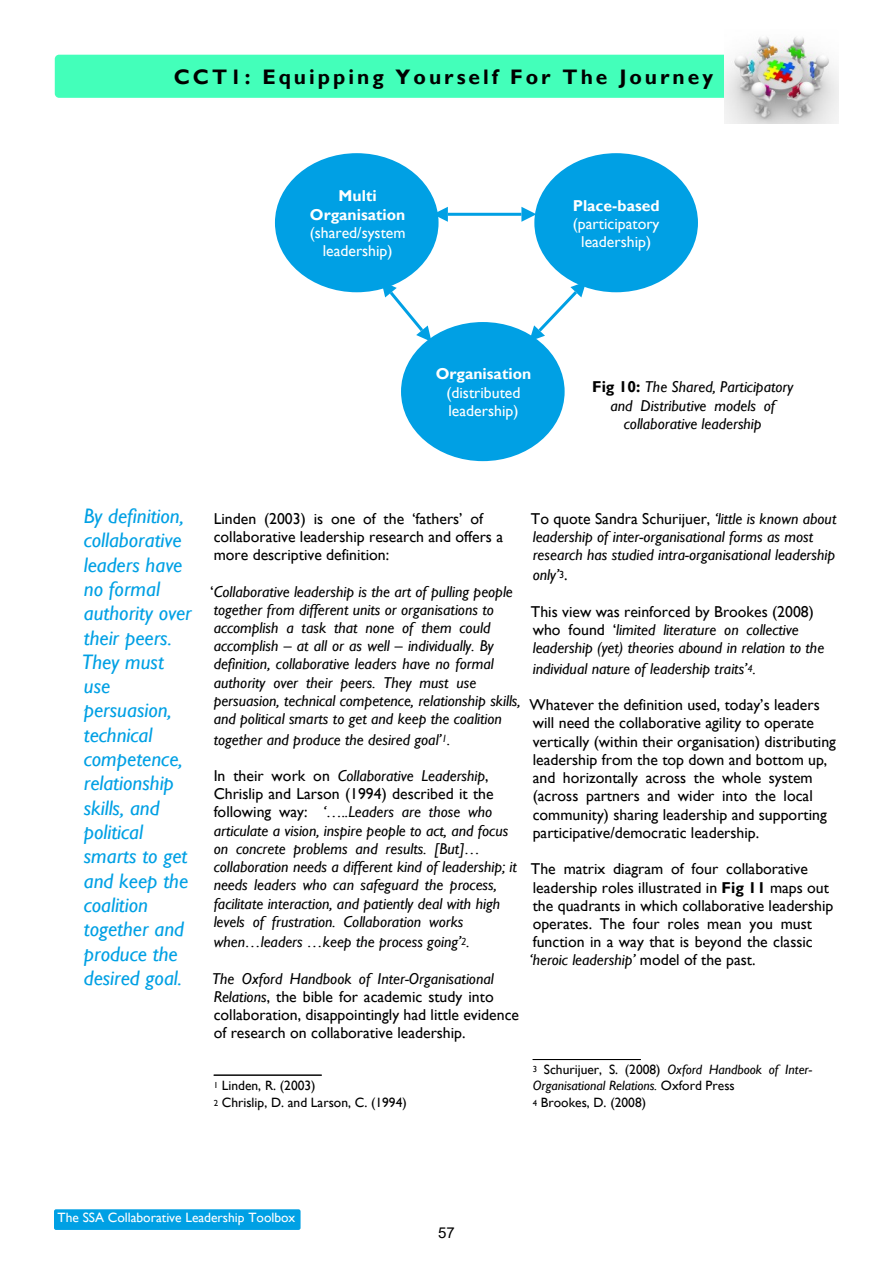
<style>
.page{position:relative;width:893px;height:1263px;background:#fff}
.page>*{position:absolute;margin:0;border:0;box-sizing:border-box;transform-origin:0 0}
.t1{font:italic 21px/24.3px "Gill Sans";color:#00a0e4}
.t2{font:700 21px "Gill Sans";letter-spacing:.145em;color:#000}
.t3{font:italic 15.75px/18.3px "Gill Sans";color:#000}
.t4{font:15.75px/18.3px "Gill Sans";color:#000}
.t5{font:15.75px/18.3px "Gill Sans";color:#fff;text-align:center}
.t6{font:700 15.75px/18.3px "Gill Sans";color:#fff;text-align:center}
.t7{font:15px "Arial";color:#000}
.t8{font:italic 13.5px/15.6px "Gill Sans";color:#000}
.t9{font:13.5px/17.4px "Gill Sans";color:#000}
.t10{font:13.5px "Gill Sans";color:#fff}
.s1{font-weight:700;font-style:normal}
.s2{font-style:normal}
.s3{font-size:10.2px}
.s4{font-style:italic}
.s5{font-size:8.85px}
.s6{font-style:normal;font-size:10.2px}
.s7{font-weight:700}
.s8{font-style:normal;font-size:8.85px}
</style>
<div class="page">
<div style="left:55px;top:55px;width:783px;height:43px;background:#43ffba;border-radius:4px"></div>
<img style="left:725px;top:37px;width:113px;height:86px">
<div style="left:54px;top:1209px;width:247px;height:21px;background:#00a0e4;border-radius:2px"></div>
<hr style="left:214px;top:1075px;width:108px;height:1px;background:#000">
<hr style="left:533px;top:1059px;width:108px;height:1px;background:#000">
<div style="left:275px;top:153px;width:164px;height:139px;background:#00a0e4;border-radius:50%"></div>
<div style="left:534px;top:153px;width:164px;height:139px;background:#00a0e4;border-radius:50%"></div>
<div style="left:401px;top:322px;width:164px;height:139px;background:#00a0e4;border-radius:50%"></div>
<svg style="left:382px;top:281px;width:49px;height:61px"></svg>
<svg style="left:529px;top:281px;width:57px;height:60px"></svg>
<hr style="left:448px;top:213px;width:73px;height:3px;background:#00a0e4">
<svg style="left:436px;top:207px;width:12px;height:15px"></svg>
<svg style="left:521px;top:207px;width:15px;height:15px"></svg>
<h1 class="t2" style="left:174px;top:69px;width:541px">CCT1: Equipping Yourself For The Journey</h1>
<p class="t6" style="left:310px;top:189px;width:97px">Multi<br>Organisation</p>
<p class="t5" style="left:310px;top:225px;width:97px">(shared/system leadership)</p>
<p class="t6" style="left:573px;top:198px;width:88px">Place-based</p>
<p class="t5" style="left:573px;top:216px;width:88px">(participatory leadership)</p>
<p class="t6" style="left:436px;top:367px;width:97px">Organisation</p>
<p class="t5" style="left:446px;top:385px;width:76px;text-align:left">(distributed leadership)</p>
<p class="t3" style="left:592px;top:380px;width:203px;text-align:center"><span class="s1">Fig 10:</span> The Shared, Participatory and Distributive models of collaborative leadership</p>
<p class="t1" style="left:82px;top:506px;width:112px">By definition, collaborative leaders have no formal authority over their peers.<br>They must use persuasion, technical competence, relationship skills, and political smarts to get and keep the coalition together and produce the desired goal.</p>
<p class="t4" style="left:214px;top:511px;width:291px">Linden (2003) is one of the ‘fathers’ of collaborative leadership research and offers a more descriptive definition:</p>
<p class="t3" style="left:210px;top:584px;width:312px"><span class="s2">‘</span>Collaborative leadership is the art of pulling people together from different units or organisations to accomplish a task that none of them could accomplish – at all or as well – individually. By definition, collaborative leaders have no formal authority over their peers. They must use persuasion, technical competence, relationship skills, and political smarts to get and keep the coalition</p>
<p class="t3" style="left:214px;top:732px;width:238px">together and produce the desired goal’<span class="s3">1</span>.</p>
<p class="t3" style="left:214px;top:768px;width:305px"><span class="s2">In their work on</span> Collaborative Leadership<span class="s2">, Chrislip and Larson (1994) described it the following way:</span> ‘…..Leaders are those who articulate a vision, inspire people to act, and focus on concrete problems and results. [But]… collaboration needs a different kind of leadership; it needs leaders who can safeguard the process, facilitate interaction, and patiently deal with high levels of frustration. Collaboration works</p>
<p class="t3" style="left:214px;top:934px;width:257px">when…leaders …keep the process going’<span class="s3">2</span>.</p>
<p class="t4" style="left:212px;top:971px;width:309px"><span class="s4">The Oxford Handbook of Inter-Organisational Relations</span>, the bible for academic study into collaboration, disappointingly had little evidence of research on collaborative leadership.</p>
<p class="t9" style="left:214px;top:1078px;width:195px"><span class="s5">1</span> Linden, R. (2003)<br><span class="s5">2</span> Chrislip, D. and Larson, C. (1994)</p>
<p class="t3" style="left:531px;top:511px;width:307px"><span class="s2">To quote Sandra Schurijuer,</span> ‘little is known about leadership of inter-organisational forms as most research has studied intra-organisational leadership</p>
<p class="t3" style="left:533px;top:568px;width:37px">only’<span class="s6">3</span><span class="s2">.</span></p>
<p class="t3" style="left:531px;top:604px;width:295px"><span class="s2">This view was reinforced by Brookes (2008) who found ‘</span>limited literature on collective leadership (yet) theories abound in relation to the</p>
<p class="t3" style="left:533px;top:661px;width:225px">individual nature of leadership traits’<span class="s3">4</span>.</p>
<p class="t4" style="left:529px;top:697px;width:308px">Whatever the definition used, today’s leaders will need the collaborative agility to operate vertically (within their organisation) distributing leadership from the top down and bottom up, and horizontally across the whole system (across partners and wider into the local community) sharing leadership and supporting participative/democratic leadership.</p>
<p class="t4" style="left:530px;top:861px;width:305px">The matrix diagram of four collaborative leadership roles illustrated in <span class="s7">Fig 11</span> maps out the quadrants in which collaborative leadership operates. The four roles mean you must function in a way that is beyond the classic <span class="s4">‘heroic leadership’</span> model of the past.</p>
<p class="t8" style="left:533px;top:1063px;width:281px"><span class="s8">3</span> <span class="s2">Schurijuer, S. (2008)</span> Oxford Handbook of Inter-<br>Organisational Relations. <span class="s2">Oxford Press</span></p>
<p class="t9" style="left:533px;top:1095px;width:115px"><span class="s5">4</span> Brookes, D. (2008)</p>
<p class="t10" style="left:58px;top:1213px;width:239px">The SSA Collaborative Leadership Toolbox</p>
<p class="t7" style="left:438px;top:1227px;width:18px">57</p>
</div>
